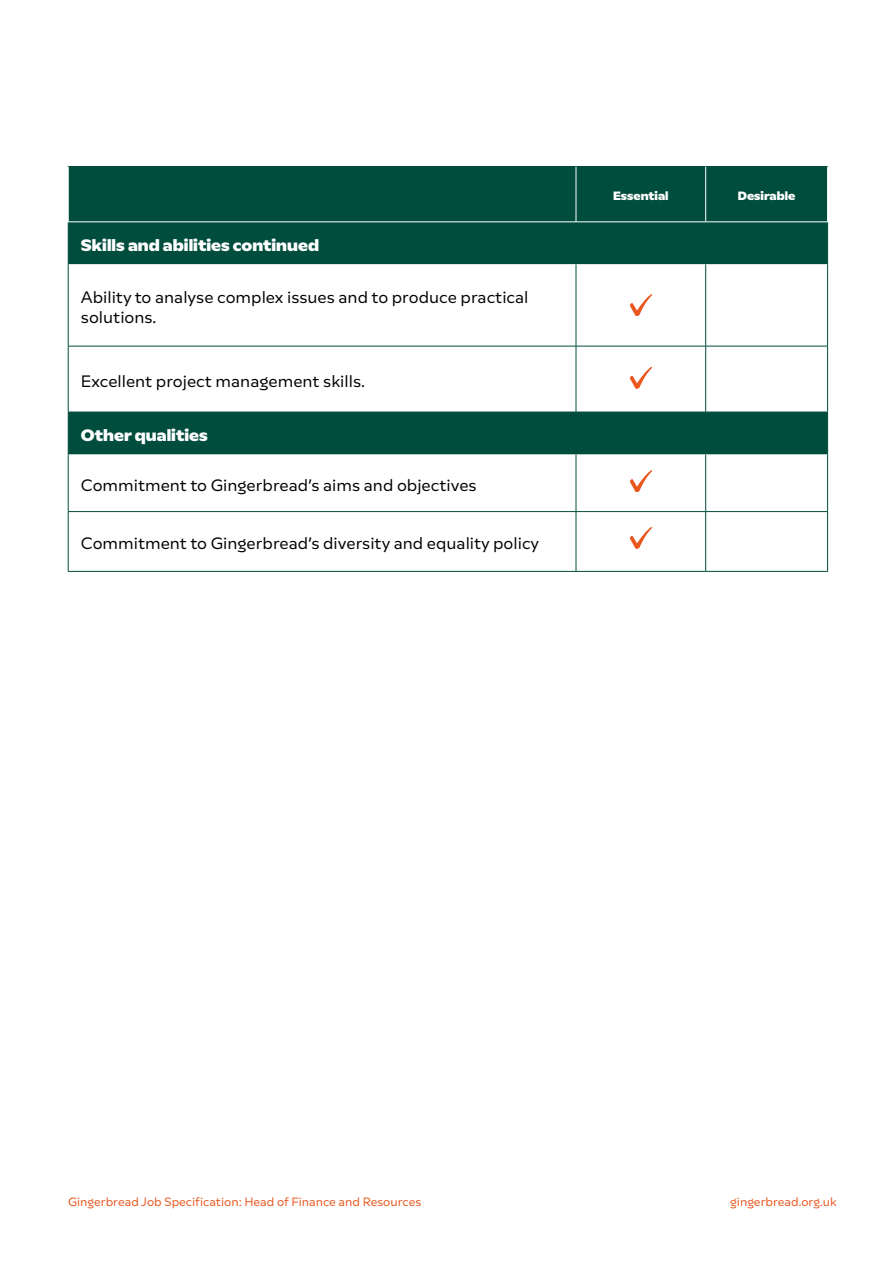
<style>
.page{position:relative;width:893px;height:1263px;background:#fff}
.page>*{position:absolute;margin:0;border:0;box-sizing:border-box;transform-origin:0 0}
.t1{font:16.5px/19.8px "Gingerbread Multima";color:#000}
.t2{font:800 16.5px "Gingerbread Multima";color:#fff}
.t3{font:12px "Gingerbread Multima";color:#ea561d}
.t4{font:800 12px "Gingerbread Multima";color:#fff}
</style>
<div class="page">
<div style="left:69px;top:167px;width:758px;height:97px;background:#004d3d"></div>
<svg style="left:69px;top:264px;width:758px;height:307px"></svg>
<hr style="left:68px;top:222px;width:1px;height:42px;background:#004d3d">
<hr style="left:827px;top:222px;width:1px;height:42px;background:#004d3d">
<hr style="left:68px;top:264px;width:1px;height:82px;background:#004d3d">
<hr style="left:576px;top:264px;width:1px;height:82px;background:#004d3d">
<hr style="left:705px;top:264px;width:1px;height:82px;background:#004d3d">
<hr style="left:827px;top:264px;width:1px;height:82px;background:#004d3d">
<hr style="left:68px;top:346px;width:508px;height:1px;background:#004d3d">
<hr style="left:68px;top:346px;width:1px;height:66px;background:#004d3d">
<hr style="left:576px;top:346px;width:130px;height:1px;background:#004d3d">
<hr style="left:576px;top:346px;width:1px;height:66px;background:#004d3d">
<hr style="left:706px;top:346px;width:122px;height:1px;background:#004d3d">
<hr style="left:705px;top:346px;width:1px;height:66px;background:#004d3d">
<hr style="left:827px;top:346px;width:1px;height:66px;background:#004d3d">
<hr style="left:68px;top:412px;width:508px;height:1px;background:#004d3d">
<hr style="left:68px;top:412px;width:1px;height:42px;background:#004d3d">
<hr style="left:576px;top:412px;width:130px;height:1px;background:#004d3d">
<hr style="left:706px;top:412px;width:122px;height:1px;background:#004d3d">
<hr style="left:827px;top:412px;width:1px;height:42px;background:#004d3d">
<hr style="left:68px;top:454px;width:1px;height:57px;background:#004d3d">
<hr style="left:576px;top:454px;width:1px;height:57px;background:#004d3d">
<hr style="left:705px;top:454px;width:1px;height:57px;background:#004d3d">
<hr style="left:827px;top:454px;width:1px;height:57px;background:#004d3d">
<hr style="left:68px;top:511px;width:508px;height:1px;background:#004d3d">
<hr style="left:68px;top:512px;width:1px;height:59px;background:#004d3d">
<hr style="left:576px;top:511px;width:130px;height:1px;background:#004d3d">
<hr style="left:576px;top:512px;width:1px;height:59px;background:#004d3d">
<hr style="left:706px;top:511px;width:122px;height:1px;background:#004d3d">
<hr style="left:705px;top:512px;width:1px;height:59px;background:#004d3d">
<hr style="left:827px;top:512px;width:1px;height:59px;background:#004d3d">
<hr style="left:68px;top:571px;width:508px;height:1px;background:#004d3d">
<hr style="left:576px;top:571px;width:130px;height:1px;background:#004d3d">
<hr style="left:706px;top:571px;width:122px;height:1px;background:#004d3d">
<hr style="left:68px;top:166px;width:508px;height:1px;background:#004d3d">
<hr style="left:576px;top:166px;width:130px;height:1px;background:#004d3d">
<hr style="left:706px;top:166px;width:122px;height:1px;background:#004d3d">
<hr style="left:576px;top:167px;width:1px;height:54px;background:#fff">
<hr style="left:705px;top:167px;width:1px;height:54px;background:#fff">
<hr style="left:68px;top:221px;width:508px;height:1px;background:#fff">
<hr style="left:576px;top:221px;width:130px;height:1px;background:#fff">
<hr style="left:706px;top:221px;width:122px;height:1px;background:#fff">
<svg style="left:629px;top:470px;width:24px;height:23px"></svg>
<svg style="left:629px;top:527px;width:24px;height:22px"></svg>
<svg style="left:629px;top:294px;width:24px;height:22px"></svg>
<svg style="left:629px;top:367px;width:24px;height:22px"></svg>
<p class="t2" style="left:81px;top:234px;width:240px">Skills and abilities continued</p>
<p class="t1" style="left:81px;top:287px;width:449px">Ability to analyse complex issues and to produce practical solutions.</p>
<p class="t1" style="left:81px;top:371px;width:285px">Excellent project management skills.</p>
<p class="t2" style="left:81px;top:424px;width:128px">Other qualities</p>
<p class="t1" style="left:81px;top:475px;width:397px">Commitment to Gingerbread’s aims and objectives</p>
<p class="t1" style="left:81px;top:533px;width:460px">Commitment to Gingerbread’s diversity and equality policy</p>
<p class="t4" style="left:613px;top:188px;width:57px">Essential</p>
<p class="t4" style="left:738px;top:188px;width:59px">Desirable</p>
<p class="t3" style="left:68px;top:1195px;width:355px">Gingerbread Job Specification: Head of Finance and Resources</p>
<p class="t3" style="left:730px;top:1195px;width:108px">gingerbread.org.uk</p>
</div>
